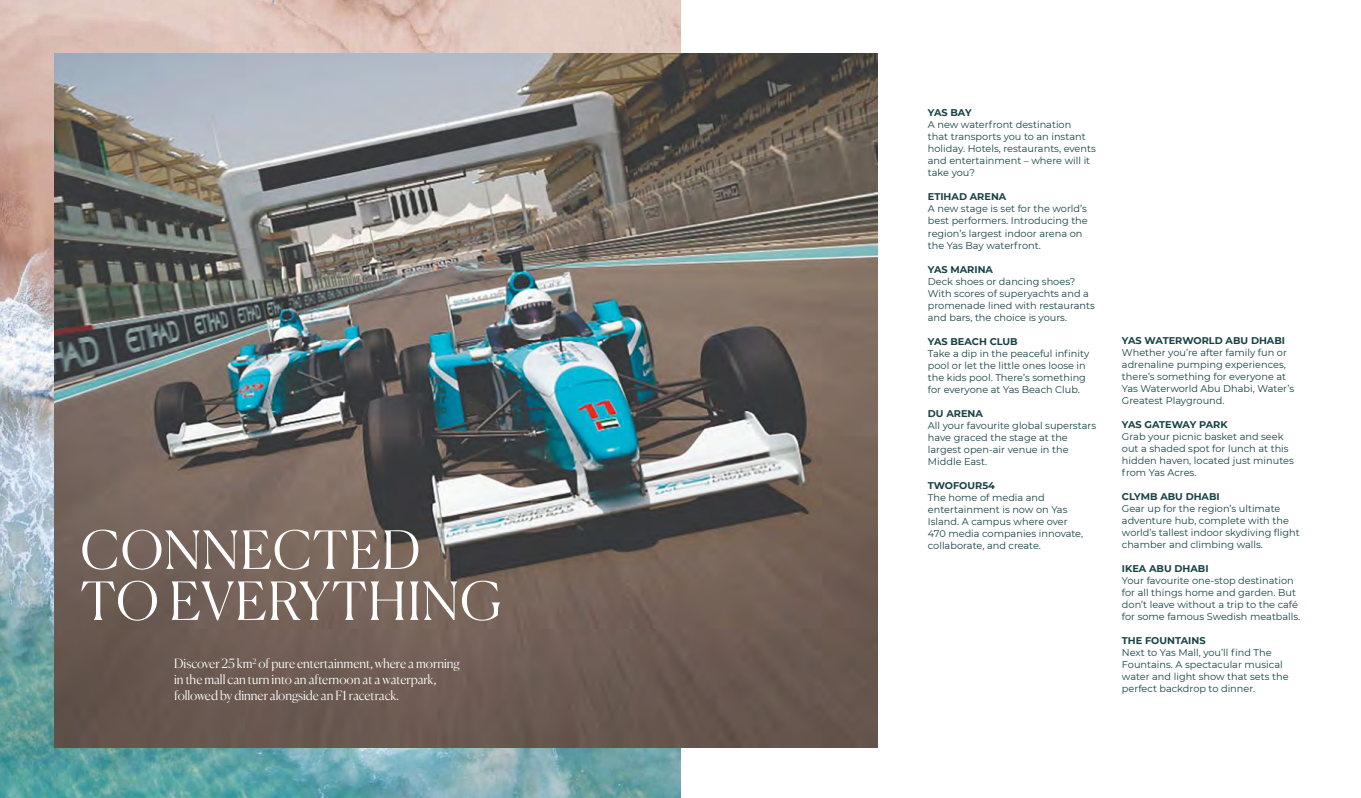
<style>
.page{position:relative;width:1361px;height:798px;background:#fff}
.page>*{position:absolute;margin:0;border:0;box-sizing:border-box;transform-origin:0 0}
.t1{font:300 52.5px/51px "Canela";letter-spacing:.02em;color:#fff}
.t2{font:300 12.75px/16px "Canela";letter-spacing:-.005em;color:#fff}
.t3{font:9.75px/12px "Montserrat";color:#174245}
.t4{font:700 9.75px "Montserrat";color:#174245}
</style>
<div class="page">
<img style="left:0;top:0;width:680px;height:797px">
<img style="left:55px;top:53px;width:823px;height:694px">
<h1 class="t1" style="left:80px;top:519px;width:423px">CONNECTED<br>TO EVERYTHING</h1>
<h2 class="t2" style="left:174px;top:654px;width:287px">Discover 25 km<sup>2</sup> of pure entertainment, where a morning in the mall can turn into an afternoon at a waterpark, followed by dinner alongside an F1 racetrack.</h2>
<p class="t4" style="left:928px;top:106px;width:45px">YAS BAY</p>
<p class="t3" style="left:928px;top:118px;width:169px">A new waterfront destination<br>that transports you to an instant holiday. Hotels, restaurants, events and entertainment – where will it take you?</p>
<p class="t4" style="left:928px;top:190px;width:80px">ETIHAD ARENA</p>
<p class="t3" style="left:928px;top:202px;width:161px">A new stage is set for the world’s best performers. Introducing the region’s largest indoor arena on the Yas Bay waterfront.</p>
<p class="t4" style="left:928px;top:262px;width:67px">YAS MARINA</p>
<p class="t3" style="left:928px;top:274px;width:169px">Deck shoes or dancing shoes?<br>With scores of superyachts and a promenade lined with restaurants and bars, the choice is yours.</p>
<p class="t4" style="left:928px;top:334px;width:91px">YAS BEACH CLUB</p>
<p class="t3" style="left:928px;top:346px;width:163px">Take a dip in the peaceful infinity pool or let the little ones loose in the kids pool. There’s something for everyone at Yas Beach Club.</p>
<p class="t4" style="left:928px;top:406px;width:57px">DU ARENA</p>
<p class="t3" style="left:928px;top:419px;width:170px">All your favourite global superstars have graced the stage at the largest open-air venue in the<br>Middle East.</p>
<p class="t4" style="left:928px;top:478px;width:69px">TWOFOUR54</p>
<p class="t3" style="left:928px;top:491px;width:157px">The home of media and entertainment is now on Yas<br>Island. A campus where over<br>470 media companies innovate, collaborate, and create.</p>
<p class="t4" style="left:1122px;top:333px;width:165px">YAS WATERWORLD ABU DHABI</p>
<p class="t3" style="left:1122px;top:346px;width:174px">Whether you’re after family fun or adrenaline pumping experiences, there’s something for everyone at<br>Yas Waterworld Abu Dhabi, Water’s<br>Greatest Playground.</p>
<p class="t4" style="left:1122px;top:417px;width:107px">YAS GATEWAY PARK</p>
<p class="t3" style="left:1122px;top:430px;width:173px">Grab your picnic basket and seek out a shaded spot for lunch at this hidden haven, located just minutes from Yas Acres.</p>
<p class="t4" style="left:1122px;top:489px;width:99px">CLYMB ABU DHABI</p>
<p class="t3" style="left:1122px;top:502px;width:179px">Gear up for the region’s ultimate adventure hub, complete with the world’s tallest indoor skydiving flight chamber and climbing walls.</p>
<p class="t4" style="left:1122px;top:561px;width:88px">IKEA ABU DHABI</p>
<p class="t3" style="left:1122px;top:574px;width:180px">Your favourite one-stop destination for all things home and garden. But don’t leave without a trip to the café for some famous Swedish meatballs.</p>
<p class="t4" style="left:1122px;top:633px;width:85px">THE FOUNTAINS</p>
<p class="t3" style="left:1122px;top:646px;width:168px">Next to Yas Mall, you’ll find The<br>Fountains. A spectacular musical water and light show that sets the perfect backdrop to dinner.</p>
</div>
